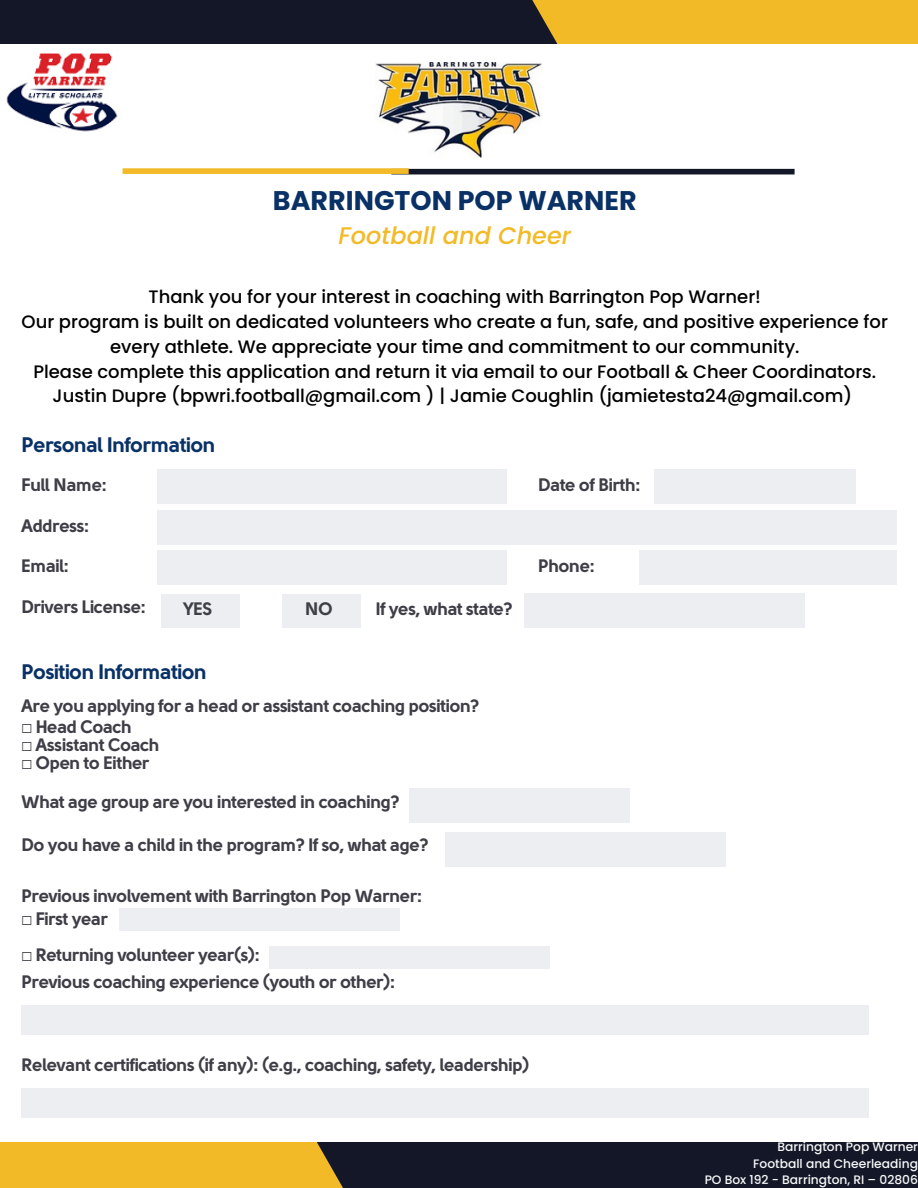
<style>
.page{position:relative;width:918px;height:1188px;background:#fff}
.page>*{position:absolute;margin:0;border:0;box-sizing:border-box;transform-origin:0 0}
.t1{font:700 27px "Poppins";color:#093166}
.t2{font:italic 500 24px "Poppins";color:#f3ba27}
.t3{font:700 21px "Solomon Sans";letter-spacing:-.025em;color:#093166}
.t4{font:700 18px/18px "Solomon Sans";letter-spacing:-.025em;color:#3f3e47}
.t5{font:500 18px/24.8px "Poppins";color:#000;text-align:center}
.t6{font:500 12.3px/16.4px "Poppins";color:#f9f9f9;text-align:right}
.s1{font-family:"Free Mono";font-weight:400}
</style>
<div class="page">
<div style="left:391px;top:169px;width:404px;height:5px;background:#131728"></div>
<div style="left:123px;top:168px;width:286px;height:6px;background:#f3ba27"></div>
<div style="left:107px;top:1142px;width:811px;height:46px;background:#131728"></div>
<div style="left:0;top:1142px;width:317px;height:46px;background:#f3ba27"></div>
<svg style="left:317px;top:1142px;width:26px;height:46px"></svg>
<div style="left:0;top:0;width:811px;height:44px;background:#131728"></div>
<div style="left:557px;top:0;width:361px;height:44px;background:#f3ba27"></div>
<svg style="left:532px;top:0;width:25px;height:43px"></svg>
<img style="left:376px;top:63px;width:165px;height:94px">
<img style="left:6px;top:53px;width:112px;height:79px">
<div style="left:157px;top:470px;width:350px;height:34px;background:#edeef1"></div>
<div style="left:654px;top:470px;width:202px;height:34px;background:#edeef1"></div>
<div style="left:639px;top:551px;width:257px;height:34px;background:#edeef1"></div>
<div style="left:157px;top:551px;width:350px;height:34px;background:#edeef1"></div>
<div style="left:161px;top:594px;width:78px;height:34px;background:#edeef1"></div>
<div style="left:157px;top:510px;width:739px;height:34px;background:#edeef1"></div>
<div style="left:282px;top:594px;width:78px;height:34px;background:#edeef1"></div>
<div style="left:524px;top:593px;width:280px;height:35px;background:#edeef1"></div>
<div style="left:409px;top:788px;width:221px;height:34px;background:#edeef1"></div>
<div style="left:445px;top:832px;width:280px;height:34px;background:#edeef1"></div>
<div style="left:22px;top:1005px;width:847px;height:30px;background:#edeef1"></div>
<div style="left:21px;top:1088px;width:848px;height:30px;background:#edeef1"></div>
<div style="left:119px;top:908px;width:281px;height:22px;background:#edeef1"></div>
<div style="left:269px;top:946px;width:280px;height:22px;background:#edeef1"></div>
<h1 class="t1" style="left:273px;top:182px;width:365px">BARRINGTON POP WARNER</h1>
<h1 class="t2" style="left:339px;top:219px;width:234px">Football and Cheer</h1>
<h4 class="t5" style="left:22px;top:285px;width:868px">Thank you for your interest in coaching with Barrington Pop Warner!<br>Our program is built on dedicated volunteers who create a fun, safe, and positive experience for every athlete. We appreciate your time and commitment to our community.<br>Please complete this application and return it via email to our Football &amp; Cheer Coordinators.<br>Justin Dupre (bpwri.football@gmail.com ) | Jamie Coughlin (jamietesta24@gmail.com)</h4>
<h2 class="t3" style="left:21px;top:435px;width:196px">Personal Information</h2>
<h4 class="t4" style="left:21px;top:477px;width:87px">Full Name:</h4>
<h4 class="t4" style="left:538px;top:477px;width:104px">Date of Birth:</h4>
<h4 class="t4" style="left:21px;top:517px;width:70px">Address:</h4>
<h4 class="t4" style="left:21px;top:558px;width:49px">Email:</h4>
<h4 class="t4" style="left:538px;top:558px;width:59px">Phone:</h4>
<h4 class="t4" style="left:21px;top:599px;width:126px">Drivers License:</h4>
<h3 class="t4" style="left:184px;top:601px;width:31px">YES</h3>
<h3 class="t4" style="left:305px;top:601px;width:29px">NO</h3>
<h4 class="t4" style="left:376px;top:601px;width:139px">If yes, what state?</h4>
<h2 class="t3" style="left:22px;top:662px;width:187px">Position Information</h2>
<h4 class="t4" style="left:22px;top:698px;width:460px">Are you applying for a head or assistant coaching position?</h4>
<h5 class="t4" style="left:22px;top:718px;width:140px"><span class="s1">☐</span> Head Coach<br><span class="s1">☐</span> Assistant Coach <span class="s1">☐</span> Open to Either</h5>
<h4 class="t4" style="left:22px;top:794px;width:380px">What age group are you interested in coaching?</h4>
<h4 class="t4" style="left:22px;top:837px;width:409px">Do you have a child in the program? If so, what age?</h4>
<h4 class="t4" style="left:21px;top:887px;width:402px">Previous involvement with Barrington Pop Warner:</h4>
<h4 class="t4" style="left:22px;top:910px;width:88px"><span class="s1">☐</span> First year</h4>
<h4 class="t4" style="left:22px;top:946px;width:240px"><span class="s1">☐</span> Returning volunteer year(s):</h4>
<h4 class="t4" style="left:22px;top:973px;width:376px">Previous coaching experience (youth or other):</h4>
<h4 class="t4" style="left:21px;top:1056px;width:510px">Relevant certifications (if any): (e.g., coaching, safety, leadership)</h4>
<p class="t6" style="left:705px;top:1139px;width:215px">Barrington Pop Warner<br>Football and Cheerleading<br>PO Box 192 - Barrington, RI – 02806</p>
</div>
